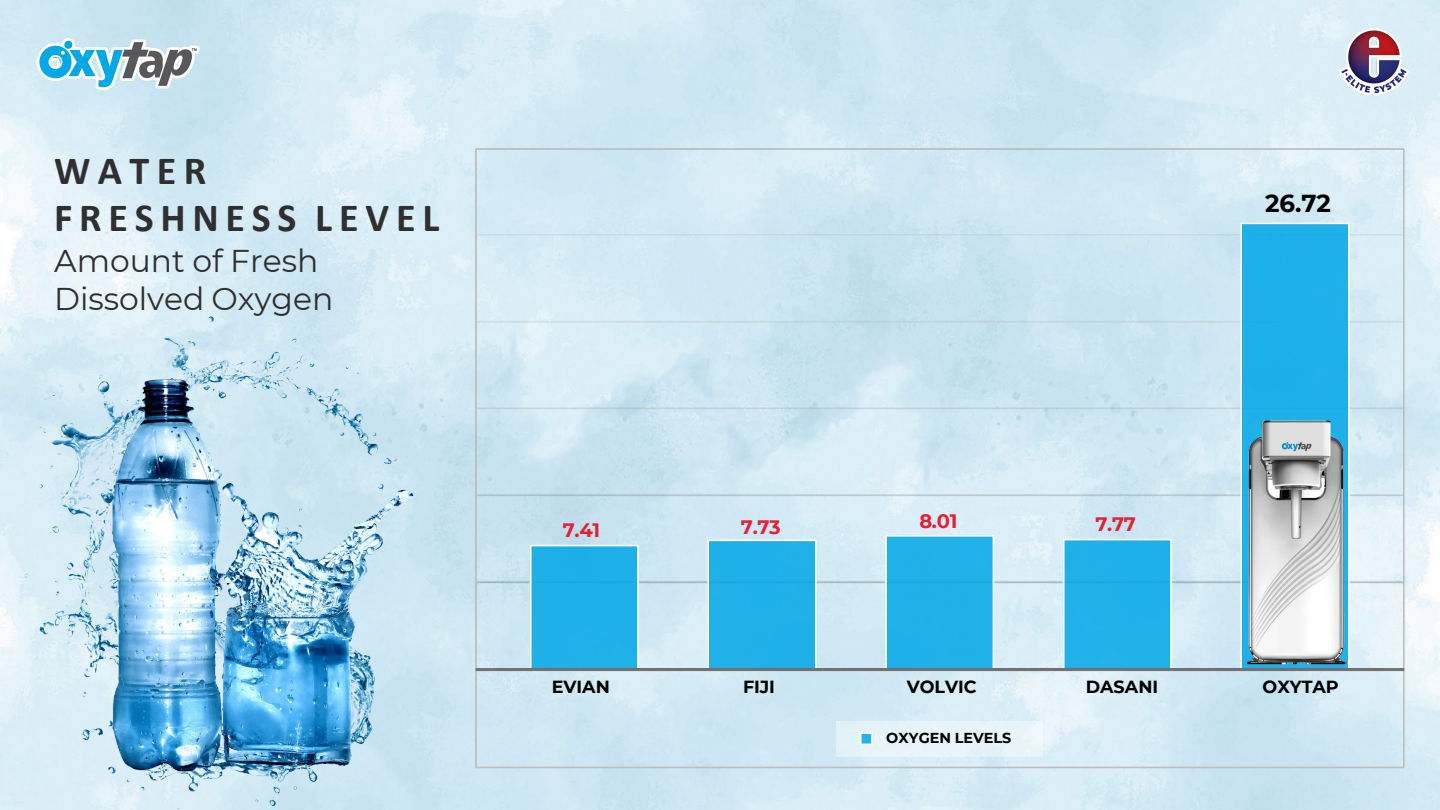
<style>
.page{position:relative;width:1440px;height:810px;background:#fff}
.page>*{position:absolute;margin:0;border:0;box-sizing:border-box;transform-origin:0 0}
.t1{font:700 40.1px/47.1px "Calibri";letter-spacing:.17em;color:#2f2f2f}
.t2{font:31.4px/37.9px "Montserrat";color:#2f2f2f}
.t3{font:700 24.5px "Montserrat";color:#000}
.t4{font:700 19.4px "Montserrat";letter-spacing:-.015em;color:#e71f34}
.t5{font:700 17.5px "Montserrat";color:#000}
.t6{font:700 14.4px "Montserrat";letter-spacing:-.005em;color:#000}
</style>
<div class="page">
<img style="left:24px;top:316px;width:372px;height:494px">
<img style="left:54px;top:348px;width:374px;height:429px">
<div style="left:531px;top:546px;width:107px;height:123px;background:#1eb0e7"></div>
<div style="left:708px;top:540px;width:108px;height:129px;background:#1fb0e8"></div>
<div style="left:886px;top:536px;width:107px;height:133px;background:#1fb1e8"></div>
<div style="left:1064px;top:540px;width:107px;height:129px;background:#20b1e8"></div>
<div style="left:1241px;top:223px;width:108px;height:446px;background:#1eb0e7"></div>
<div style="left:530px;top:545px;width:109px;height:125px;border:1px solid #fff"></div>
<div style="left:708px;top:540px;width:108px;height:130px;border:1px solid #fff"></div>
<div style="left:885px;top:535px;width:109px;height:135px;border:1px solid #fff"></div>
<div style="left:1063px;top:539px;width:109px;height:131px;border:1px solid #fff"></div>
<div style="left:836px;top:721px;width:207px;height:36px;background:#e8f3fa"></div>
<div style="left:861px;top:733px;width:11px;height:11px;background:#22b2e8"></div>
<div style="left:860px;top:733px;width:13px;height:12px;border:1px solid #fff"></div>
<img style="left:1226px;top:395px;width:146px;height:293px">
<hr style="left:476px;top:668px;width:928px;height:3px;background:#737373">
<img style="left:30px;top:38px;width:176px;height:51px">
<img style="left:1331px;top:15px;width:84px;height:85px">
<h1 class="t1" style="left:54px;top:147px;width:387px">WATER<br>FRESHNESS LEVEL</h1>
<h1 class="t2" style="left:54px;top:241px;width:281px">Amount of Fresh<br>Dissolved Oxygen</h1>
<p class="t4" style="left:563px;top:517px;width:39px">7.41</p>
<p class="t4" style="left:741px;top:513px;width:41px">7.73</p>
<p class="t4" style="left:919px;top:507px;width:39px">8.01</p>
<p class="t4" style="left:1096px;top:510px;width:42px">7.77</p>
<p class="t3" style="left:1265px;top:185px;width:68px">26.72</p>
<p class="t5" style="left:552px;top:675px;width:60px">EVIAN</p>
<p class="t5" style="left:743px;top:675px;width:33px">FIJI</p>
<p class="t5" style="left:907px;top:675px;width:71px">VOLVIC</p>
<p class="t5" style="left:1086px;top:675px;width:74px">DASANI</p>
<p class="t5" style="left:1263px;top:675px;width:78px">OXYTAP</p>
<p class="t6" style="left:886px;top:728px;width:127px">OXYGEN LEVELS</p>
</div>
